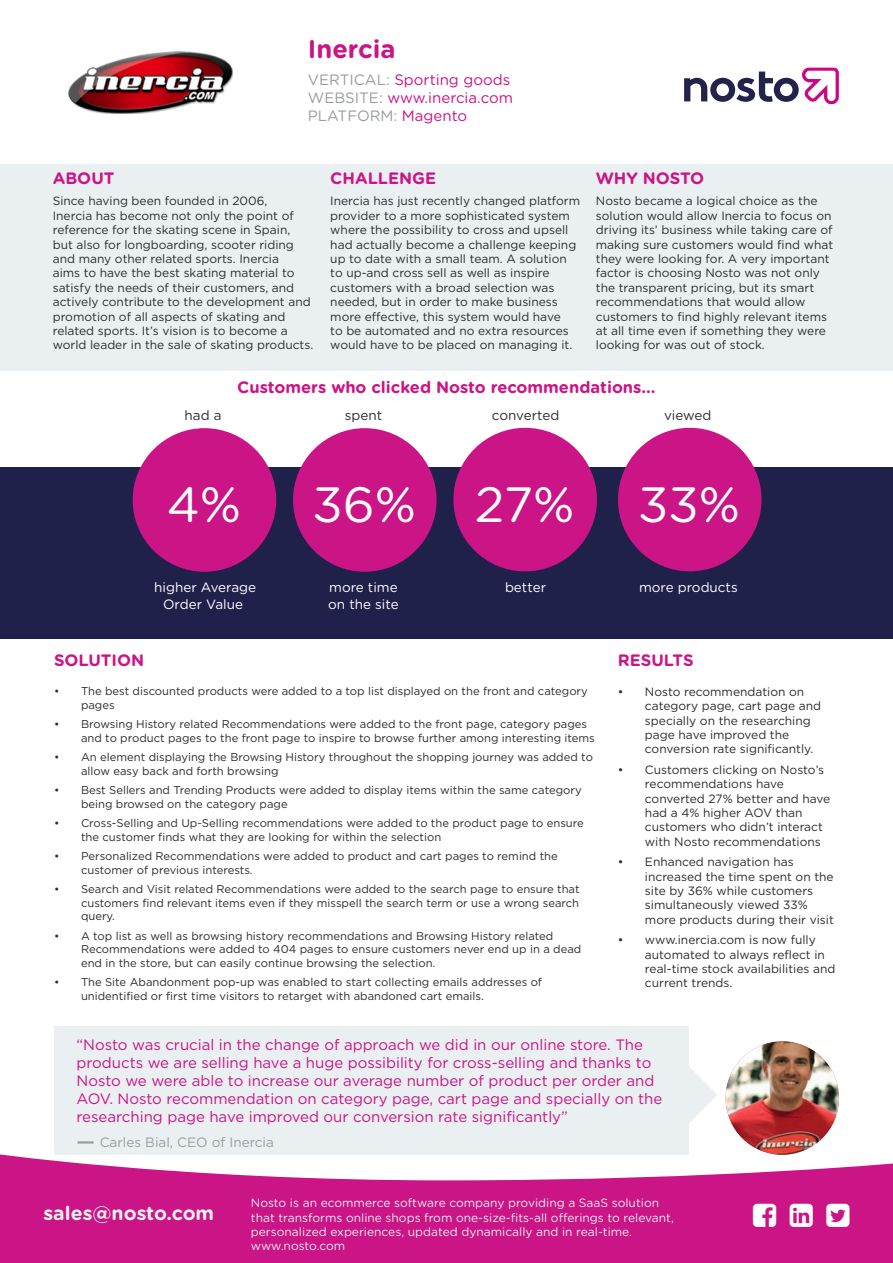
<style>
.page{position:relative;width:893px;height:1263px;background:#fff}
.page>*{position:absolute;margin:0;border:0;box-sizing:border-box;transform-origin:0 0}
.Buble{font:49.5px "Gotham Rounded";color:#fff}
.t1{font:700 25.5px "Gotham Rounded";color:#cb1485}
.t2{font:700 19.5px "Gotham Rounded";color:#eaeff2}
.t3{font:700 16.5px "Gotham Rounded";color:#cb1485}
.Quote_paragraph{font:15px/18px "Gotham";color:#cb1485}
.t4{font:15px/18px "Gotham Rounded";color:#cb1485}
.Buble_top{font:13.5px/16.2px "Gotham Rounded";color:#fff;text-align:center}
.Buble_top-2{font:13.5px "Gotham Rounded";color:#2b2b2d}
.Quote_author{font:13.5px "Gotham";color:#999da1}
.Paragraph{font:12px/14.4px "Gotham";color:#2b2b2d}
.t5{font:12px/14.4px "Gotham Rounded";color:#eaeff2}
.t6{font:11.25px/13.5px "Gotham";color:#2b2b2d}
.s1{color:#999da1}
</style>
<div class="page">
<svg style="left:0;top:1152px;width:893px;height:111px;fill:#cb1485"></svg>
<img style="left:68px;top:51px;width:164px;height:63px">
<svg style="left:684px;top:67px;width:155px;height:37px"></svg>
<div style="left:0;top:468px;width:893px;height:171px;background:#20214a"></div>
<div style="left:0;top:164px;width:893px;height:206px;background:#eaeff2"></div>
<div style="left:133px;top:428px;width:143px;height:144px;background:#cb1485;border-radius:50%"></div>
<div style="left:453px;top:428px;width:144px;height:143px;background:#cb1485;border-radius:50%"></div>
<div style="left:618px;top:428px;width:143px;height:143px;background:#cb1485;border-radius:50%"></div>
<div style="left:293px;top:428px;width:144px;height:144px;background:#cb1485;border-radius:50%"></div>
<img style="left:726px;top:1041px;width:113px;height:114px;border-radius:57px">
<div style="left:55px;top:1026px;width:634px;height:129px;background:#eaeff2"></div>
<svg style="left:689px;top:1067px;width:28px;height:56px"></svg>
<svg style="left:77px;top:1141px;width:17px;height:2px"></svg>
<svg style="left:753px;top:1203px;width:23px;height:23px"></svg>
<svg style="left:790px;top:1203px;width:23px;height:23px"></svg>
<svg style="left:826px;top:1203px;width:23px;height:23px"></svg>
<p class="t3" style="left:53px;top:166px;width:63px">ABOUT</p>
<h2 class="t1" style="left:308px;top:30px;width:89px">Inercia</h2>
<p class="t4" style="left:308px;top:70px;width:207px"><span class="s1">VERTICAL:</span> Sporting goods<br><span class="s1">WEBSITE:</span> www.inercia.com<br><span class="s1">PLATFORM:</span> Magento</p>
<p class="t3" style="left:330px;top:166px;width:107px">CHALLENGE</p>
<p class="t3" style="left:596px;top:166px;width:110px">WHY NOSTO</p>
<p class="Paragraph" style="left:53px;top:194px;width:262px">Since having been founded in 2006,<br>Inercia has become not only the point of reference for the skating scene in Spain, but also for longboarding, scooter riding and many other related sports. Inercia<br>aims to have the best skating material to satisfy the needs of their customers, and actively contribute to the development and promotion of all aspects of skating and related sports. It’s vision is to become a world leader in the sale of skating products.</p>
<p class="Paragraph" style="left:330px;top:194px;width:251px">Inercia has just recently changed platform provider to a more sophisticated system where the possibility to cross and upsell had actually become a challenge keeping up to date with a small team. A solution to up-and cross sell as well as inspire customers with a broad selection was needed, but in order to make business more effective, this system would have<br>to be automated and no extra resources would have to be placed on managing it.</p>
<p class="Paragraph" style="left:596px;top:194px;width:239px">Nosto became a logical choice as the solution would allow Inercia to focus on driving its’ business while taking care of making sure customers would find what they were looking for. A very important factor is choosing Nosto was not only the transparent pricing, but its smart recommendations that would allow customers to find highly relevant items at all time even if something they were looking for was out of stock.</p>
<p class="Buble_top-2" style="left:185px;top:406px;width:38px">had a</p>
<p class="t3" style="left:237px;top:375px;width:420px">Customers who clicked Nosto recommendations...</p>
<p class="Buble_top-2" style="left:345px;top:406px;width:39px">spent</p>
<p class="Buble_top-2" style="left:492px;top:406px;width:69px">converted</p>
<p class="Buble_top-2" style="left:664px;top:406px;width:49px">viewed</p>
<p class="Buble" style="left:167px;top:471px;width:76px">4%</p>
<p class="Buble" style="left:312px;top:471px;width:105px">36%</p>
<p class="Buble" style="left:475px;top:471px;width:101px">27%</p>
<p class="Buble" style="left:638px;top:471px;width:103px">33%</p>
<p class="Buble_top" style="left:154px;top:579px;width:103px">higher Average<br>Order Value</p>
<p class="Buble_top" style="left:328px;top:579px;width:72px;text-align:left">more time on the site</p>
<p class="Buble_top" style="left:505px;top:579px;width:43px">better</p>
<p class="Buble_top" style="left:639px;top:578px;width:100px">more products</p>
<p class="t3" style="left:54px;top:648px;width:92px">SOLUTION</p>
<p class="t3" style="left:618px;top:648px;width:77px">RESULTS</p>
<p class="t6" style="left:81px;top:684px;width:508px;text-indent:-27px">• The best discounted products were added to a top list displayed on the front and category pages</p>
<p class="t6" style="left:81px;top:717px;width:515px;text-indent:-27px">• Browsing History related Recommendations were added to the front page, category pages and to product pages to the front page to inspire to browse further among interesting items</p>
<p class="t6" style="left:81px;top:750px;width:513px;text-indent:-27px">• An element displaying the Browsing History throughout the shopping journey was added to allow easy back and forth browsing</p>
<p class="t6" style="left:81px;top:783px;width:502px;text-indent:-27px">• Best Sellers and Trending Products were added to display items within the same category being browsed on the category page</p>
<p class="t6" style="left:81px;top:816px;width:504px;text-indent:-27px">• Cross-Selling and Up-Selling recommendations were added to the product page to ensure the customer finds what they are looking for within the selection</p>
<p class="t6" style="left:81px;top:849px;width:478px;text-indent:-27px">• Personalized Recommendations were added to product and cart pages to remind the customer of previous interests.</p>
<p class="t6" style="left:81px;top:882px;width:500px;text-align:justify;text-indent:-27px">• Search and Visit related Recommendations were added to the search page to ensure that customers find relevant items even if they misspell the search term or use a wrong search query.</p>
<p class="t6" style="left:81px;top:929px;width:502px;text-indent:-27px">• A top list as well as browsing history recommendations and Browsing History related<br>Recommendations were added to 404 pages to ensure customers never end up in a dead end in the store, but can easily continue browsing the selection.</p>
<p class="t6" style="left:81px;top:975px;width:463px;text-indent:-27px">• The Site Abandonment pop-up was enabled to start collecting emails addresses of unidentified or first time visitors to retarget with abandoned cart emails.</p>
<p class="Paragraph" style="left:645px;top:684px;width:178px;text-indent:-27px">• Nosto recommendation on category page, cart page and specially on the researching page have improved the conversion rate significantly.</p>
<p class="Paragraph" style="left:645px;top:762px;width:187px;text-indent:-27px">• Customers clicking on Nosto’s recommendations have converted 27% better and have had a 4% higher AOV than customers who didn’t interact with Nosto recommendations</p>
<p class="Paragraph" style="left:645px;top:854px;width:190px;text-indent:-27px">• Enhanced navigation has increased the time spent on the site by 36% while customers simultaneously viewed 33% more products during their visit</p>
<p class="Paragraph" style="left:645px;top:932px;width:192px;text-indent:-27px">• www.inercia.com is now fully automated to always reflect in real-time stock availabilities and current trends.</p>
<p class="Quote_paragraph" style="left:77px;top:1035px;width:587px">“Nosto was crucial in the change of approach we did in our online store. The products we are selling have a huge possibility for cross-selling and thanks to Nosto we were able to increase our average number of product per order and AOV. Nosto recommendation on category page, cart page and specially on the researching page have improved our conversion rate significantly”</p>
<p class="Quote_author" style="left:100px;top:1134px;width:176px">Carles Bial, CEO of Inercia</p>
<h3 class="t2" style="left:44px;top:1199px;width:172px">sales@nosto.com</h3>
<p class="t5" style="left:251px;top:1195px;width:425px">Nosto is an ecommerce software company providing a SaaS solution that transforms online shops from one-size-fits-all offerings to relevant, personalized experiences, updated dynamically and in real-time. www.nosto.com</p>
</div>
